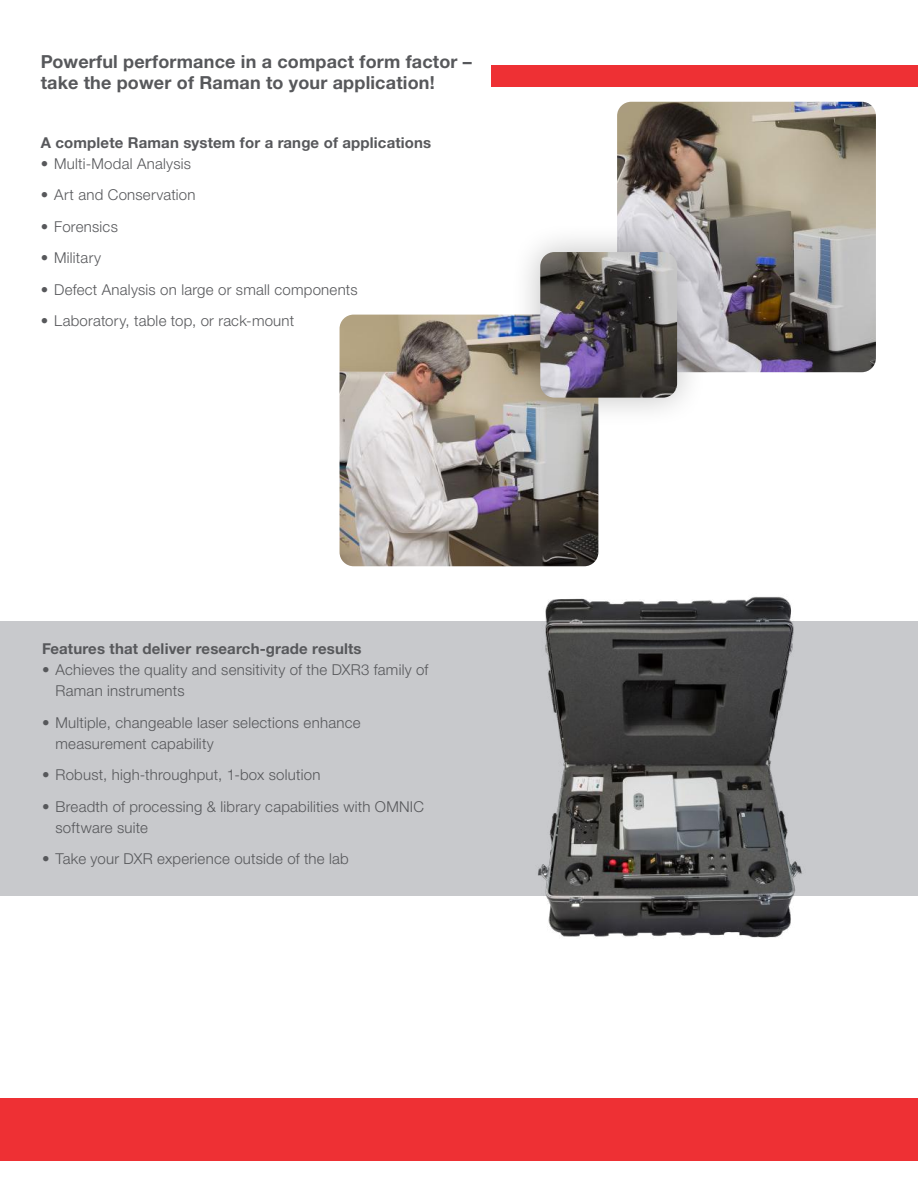
<style>
.page{position:relative;width:918px;height:1188px;background:#fff}
.page>*{position:absolute;margin:0;border:0;box-sizing:border-box;transform-origin:0 0}
.t1{font:700 18px/21px "Helvetica Neue LTW1 G";letter-spacing:.01em;color:#57585b}
.t2{font:300 15px/21px "Helvetica Neue LTW1 G";letter-spacing:.015em;color:#57585b}
.t3{font:700 15px "Helvetica Neue LTW1 G";letter-spacing:.01em;color:#57585b}
</style>
<div class="page">
<img style="left:617px;top:102px;width:259px;height:270px">
<div style="left:0;top:621px;width:918px;height:274px;background:#c8c9cc"></div>
<div style="left:0;top:1098px;width:918px;height:63px;background:#ee3034"></div>
<div style="left:491px;top:65px;width:427px;height:22px;background:#ee3034"></div>
<img style="left:339px;top:596px;width:579px;height:342px">
<img style="left:340px;top:315px;width:258px;height:251px">
<div style="left:510px;top:222px;width:198px;height:206px;background:#000;opacity:.25"></div>
<img style="left:540px;top:252px;width:137px;height:146px">
<p class="t1" style="left:41px;top:51px;width:433px">Powerful performance in a compact form factor – take the power of Raman to your application!</p>
<p class="t3" style="left:41px;top:133px;width:392px">A complete Raman system for a range of applications</p>
<p class="t2" style="left:41px;top:153px;width:152px">• Multi-Modal Analysis</p>
<p class="t2" style="left:41px;top:184px;width:156px">• Art and Conservation</p>
<p class="t2" style="left:41px;top:216px;width:79px">• Forensics</p>
<p class="t2" style="left:41px;top:247px;width:62px">• Military</p>
<p class="t2" style="left:41px;top:279px;width:318px">• Defect Analysis on large or small components</p>
<p class="t2" style="left:41px;top:310px;width:255px">• Laboratory, table top, or rack-mount</p>
<p class="t3" style="left:42px;top:640px;width:321px">Features that deliver research-grade results</p>
<p class="t2" style="left:56px;top:660px;width:374px;text-indent:-14px">• Achieves the quality and sensitivity of the DXR3 family of<br>Raman instruments</p>
<p class="t2" style="left:56px;top:712px;width:307px;text-indent:-14px">• Multiple, changeable laser selections enhance measurement capability</p>
<p class="t2" style="left:42px;top:765px;width:280px">• Robust, high-throughput, 1-box solution</p>
<p class="t2" style="left:56px;top:796px;width:370px;text-indent:-14px">• Breadth of processing &amp; library capabilities with OMNIC software suite</p>
<p class="t2" style="left:42px;top:849px;width:308px">• Take your DXR experience outside of the lab</p>
</div>
